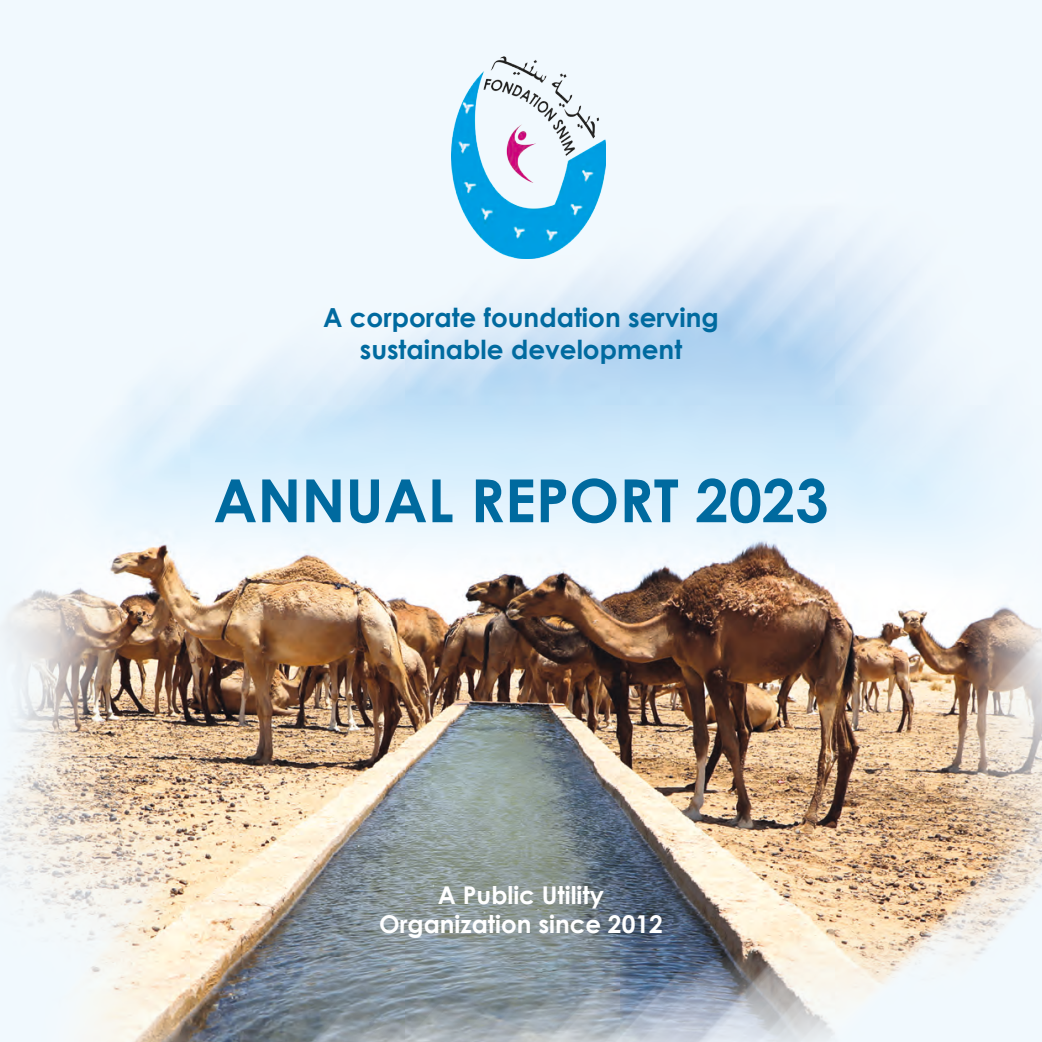
<style>
.page{position:relative;width:1042px;height:1042px;background:#fff}
.page>*{position:absolute;margin:0;border:0;box-sizing:border-box;transform-origin:0 0}
.t1{font:700 59.5px "Century Gothic";color:#006a9f}
.t2{font:700 26.25px/31.5px "Century Gothic";color:#006a9f;text-align:center}
.t3{font:700 24.5px/29.4px "Century Gothic";color:#fff;text-align:center}
</style>
<div class="page">
<img style="left:0;top:0;width:1042px;height:1042px">
<img style="left:452px;top:57px;width:153px;height:201px">
<p class="t2" style="left:323px;top:301px;width:397px">A corporate foundation serving sustainable development</p>
<h1 class="t1" style="left:213px;top:455px;width:617px">ANNUAL REPORT 2023</h1>
<p class="t3" style="left:379px;top:879px;width:285px">A Public Utility<br>Organization since 2012</p>
</div>
